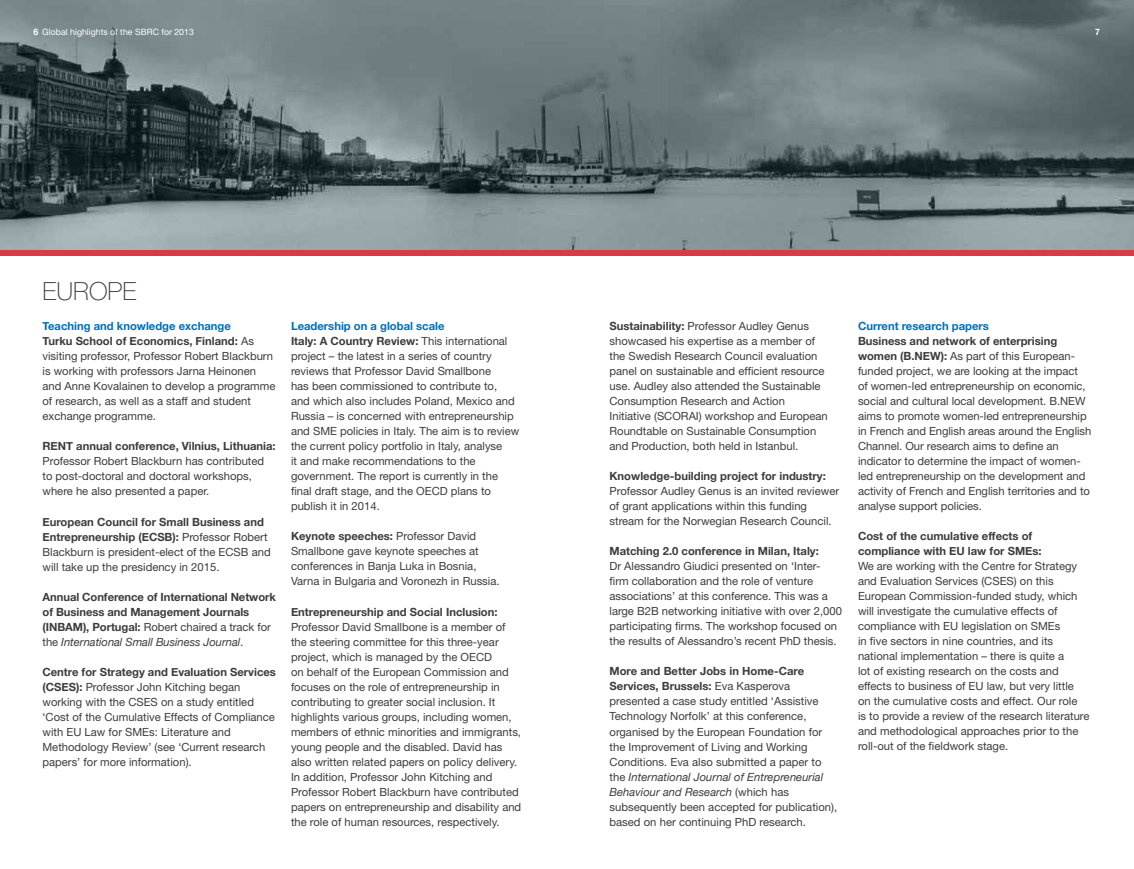
<style>
.page{position:relative;width:1134px;height:869px;background:#fff}
.page>*{position:absolute;margin:0;border:0;box-sizing:border-box;transform-origin:0 0}
.t1{font:100 25px "Helvetica Neue";color:#3c3c3b}
.t2{font:11.25px/15px "Helvetica Neue";color:#3c3c3b}
.t3{font:700 11.25px/15px "Helvetica Neue";color:#3c3c3b}
.t4{font:700 11.25px "Helvetica Neue";color:#006eb7}
.t5{font:8.75px "Helvetica Neue";color:#fff}
.t6{font:700 8.75px "Helvetica Neue";color:#fff}
.s1{font-weight:700}
.s2{font-weight:700;color:#006eb7}
.s3{font-weight:400}
.s4{font-weight:400;font-style:italic}
.s5{font-style:italic}
</style>
<div class="page">
<svg style="left:0;top:0;width:1134px;height:250px;background:#6a777b"></svg>
<div style="left:0;top:250px;width:1134px;height:5px;background:#d93a46"></div>
<p class="t5" style="left:33px;top:27px;width:162px"><span class="s1">6</span> Global highlights of the SBRC for 2013</p>
<p class="t6" style="left:1095px;top:27px;width:6px">7</p>
<h1 class="t1" style="left:43px;top:277px;width:95px">EUROPE</h1>
<p class="t2" style="left:43px;top:318px;width:234px"><span class="s2">Teaching and knowledge exchange<br></span><span class="s1">Turku School of Economics, Finland:</span> As visiting professor, Professor Robert Blackburn is working with professors Jarna Heinonen and Anne Kovalainen to develop a programme of research, as well as a staff and student exchange programme.</p>
<p class="t3" style="left:43px;top:438px;width:235px">RENT annual conference, Vilnius, Lithuania:</p>
<p class="t2" style="left:43px;top:453px;width:223px">Professor Robert Blackburn has contributed to post-doctoral and doctoral workshops, where he also presented a paper.</p>
<p class="t2" style="left:43px;top:513px;width:230px"><span class="s1">European Council for Small Business and Entrepreneurship (ECSB):</span> Professor Robert Blackburn is president-elect of the ECSB and will take up the presidency in 2015.</p>
<p class="t3" style="left:43px;top:588px;width:235px">Annual Conference of International Network of Business and Management Journals (INBAM), Portugal: <span class="s3">Robert chaired a track for the</span> <span class="s4">International Small Business Journal</span><span class="s3">.</span></p>
<p class="t2" style="left:43px;top:663px;width:235px"><span class="s1">Centre for Strategy and Evaluation Services (CSES):</span> Professor John Kitching began working with the CSES on a study entitled ‘Cost of the Cumulative Effects of Compliance with EU Law for SMEs: Literature and Methodology Review’ (see ‘Current research papers’ for more information).</p>
<p class="t2" style="left:291px;top:318px;width:230px"><span class="s2">Leadership on a global scale<br></span><span class="s1">Italy: A Country Review:</span> This international project – the latest in a series of country reviews that Professor David Smallbone<br>has been commissioned to contribute to,<br>and which also includes Poland, Mexico and Russia – is concerned with entrepreneurship and SME policies in Italy. The aim is to review the current policy portfolio in Italy, analyse<br>it and make recommendations to the government. The report is currently in the final draft stage, and the OECD plans to publish it in 2014.</p>
<p class="t2" style="left:291px;top:528px;width:210px"><span class="s1">Keynote speeches:</span> Professor David Smallbone gave keynote speeches at conferences in Banja Luka in Bosnia, Varna in Bulgaria and Voronezh in Russia.</p>
<p class="t3" style="left:291px;top:603px;width:208px">Entrepreneurship and Social Inclusion:</p>
<p class="t2" style="left:291px;top:618px;width:232px">Professor David Smallbone is a member of the steering committee for this three-year project, which is managed by the OECD<br>on behalf of the European Commission and focuses on the role of entrepreneurship in contributing to greater social inclusion. It highlights various groups, including women, members of ethnic minorities and immigrants, young people and the disabled. David has also written related papers on policy delivery.<br>In addition, Professor John Kitching and Professor Robert Blackburn have contributed papers on entrepreneurship and disability and the role of human resources, respectively.</p>
<p class="t2" style="left:609px;top:318px;width:220px"><span class="s1">Sustainability:</span> Professor Audley Genus showcased his expertise as a member of the Swedish Research Council evaluation panel on sustainable and efficient resource use. Audley also attended the Sustainable Consumption Research and Action Initiative (SCORAI) workshop and European Roundtable on Sustainable Consumption and Production, both held in Istanbul.</p>
<p class="t3" style="left:609px;top:468px;width:218px">Knowledge-building project for industry:</p>
<p class="t2" style="left:609px;top:483px;width:231px">Professor Audley Genus is an invited reviewer of grant applications within this funding stream for the Norwegian Research Council.</p>
<p class="t3" style="left:609px;top:543px;width:211px">Matching 2.0 conference in Milan, Italy:</p>
<p class="t2" style="left:609px;top:558px;width:234px">Dr Alessandro Giudici presented on ‘Inter&shy;firm collaboration and the role of venture associations’ at this conference. This was a large B2B networking initiative with over 2,000 participating firms. The workshop focused on the results of Alessandro’s recent PhD thesis.</p>
<p class="t2" style="left:609px;top:663px;width:229px"><span class="s1">More and Better Jobs in Home-Care Services, Brussels:</span> Eva Kasperova presented a case study entitled ‘Assistive Technology Norfolk’ at this conference, organised by the European Foundation for the Improvement of Living and Working Conditions. Eva also submitted a paper to the <span class="s5">International Journal of Entrepreneurial Behaviour and Research</span> (which has subsequently been accepted for publication), based on her continuing PhD research.</p>
<p class="t4" style="left:858px;top:319px;width:132px">Current research papers</p>
<p class="t2" style="left:858px;top:333px;width:235px"><span class="s1">Business and network of enterprising women (B.NEW):</span> As part of this European&shy;funded project, we are looking at the impact<br>of women-led entrepreneurship on economic, social and cultural local development. B.NEW aims to promote women-led entrepreneurship in French and English areas around the English Channel. Our research aims to define an indicator to determine the impact of women&shy;led entrepreneurship on the development and activity of French and English territories and to analyse support policies.</p>
<p class="t3" style="left:858px;top:528px;width:185px">Cost of the cumulative effects of compliance with EU law for SMEs:</p>
<p class="t2" style="left:858px;top:558px;width:233px">We are working with the Centre for Strategy and Evaluation Services (CSES) on this European Commission-funded study, which will investigate the cumulative effects of compliance with EU legislation on SMEs<br>in five sectors in nine countries, and its national implementation – there is quite a<br>lot of existing research on the costs and effects to business of EU law, but very little<br>on the cumulative costs and effect. Our role<br>is to provide a review of the research literature and methodological approaches prior to the roll-out of the fieldwork stage.</p>
</div>
